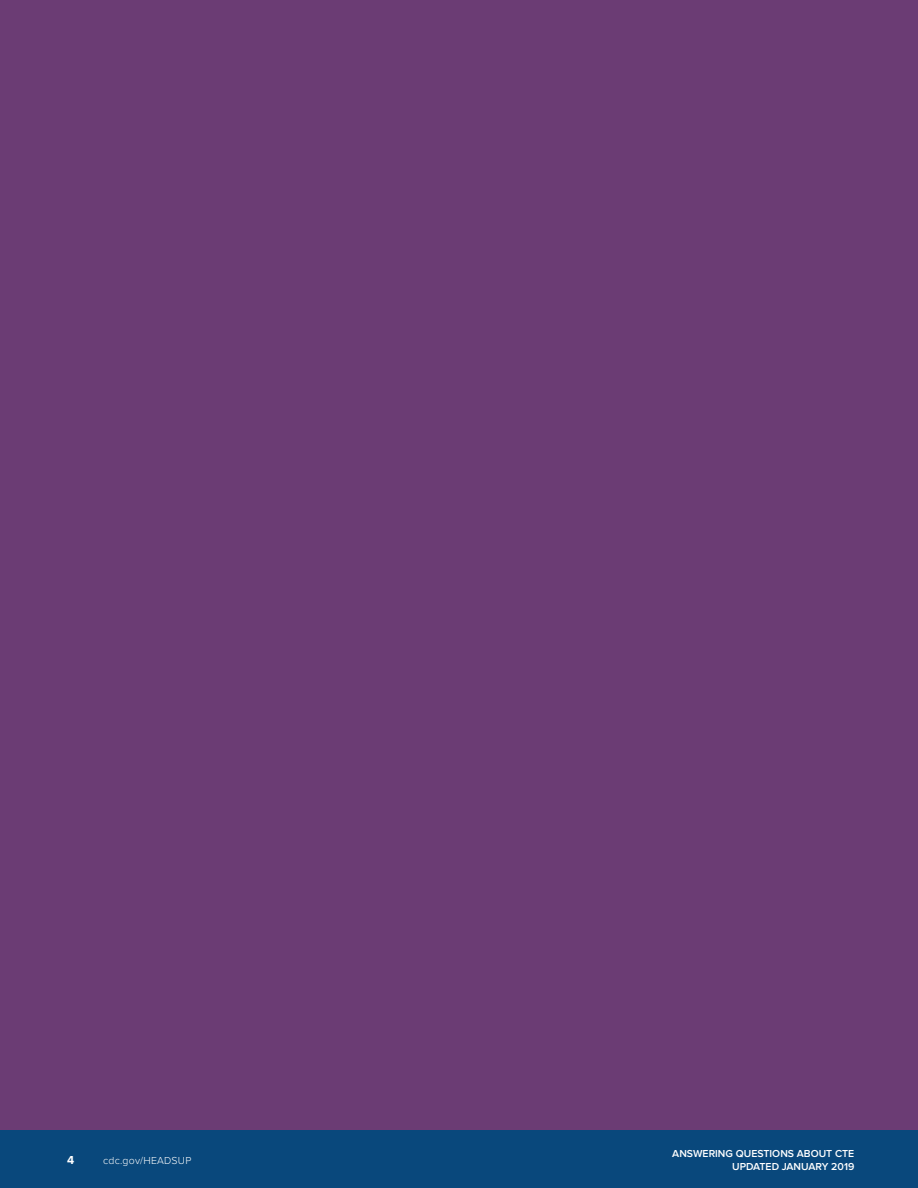
<style>
.page{position:relative;width:918px;height:1188px;background:#6b3c74}
.page>*{position:absolute;margin:0;border:0;box-sizing:border-box;transform-origin:0 0}
.t1{font:700 12px "Proxima Nova";color:#fff}
.t2{font:600 10.5px "Proxima Nova";color:#fff}
.t3{font:300 10.5px "Proxima Nova";letter-spacing:.02em;color:#fff}
</style>
<div class="page">
<div style="left:0;top:1131px;width:918px;height:57px;background:#09487c"></div>
<p class="t1" style="left:67px;top:1153px;width:9px">4</p>
<p class="t3" style="left:103px;top:1152px;width:90px">cdc.gov/HEADSUP</p>
<p class="t2" style="left:672px;top:1148px;width:184px">ANSWERING QUESTIONS ABOUT CTE</p>
<p class="t2" style="left:732px;top:1160px;width:124px">UPDATED JANUARY 2019</p>
</div>
